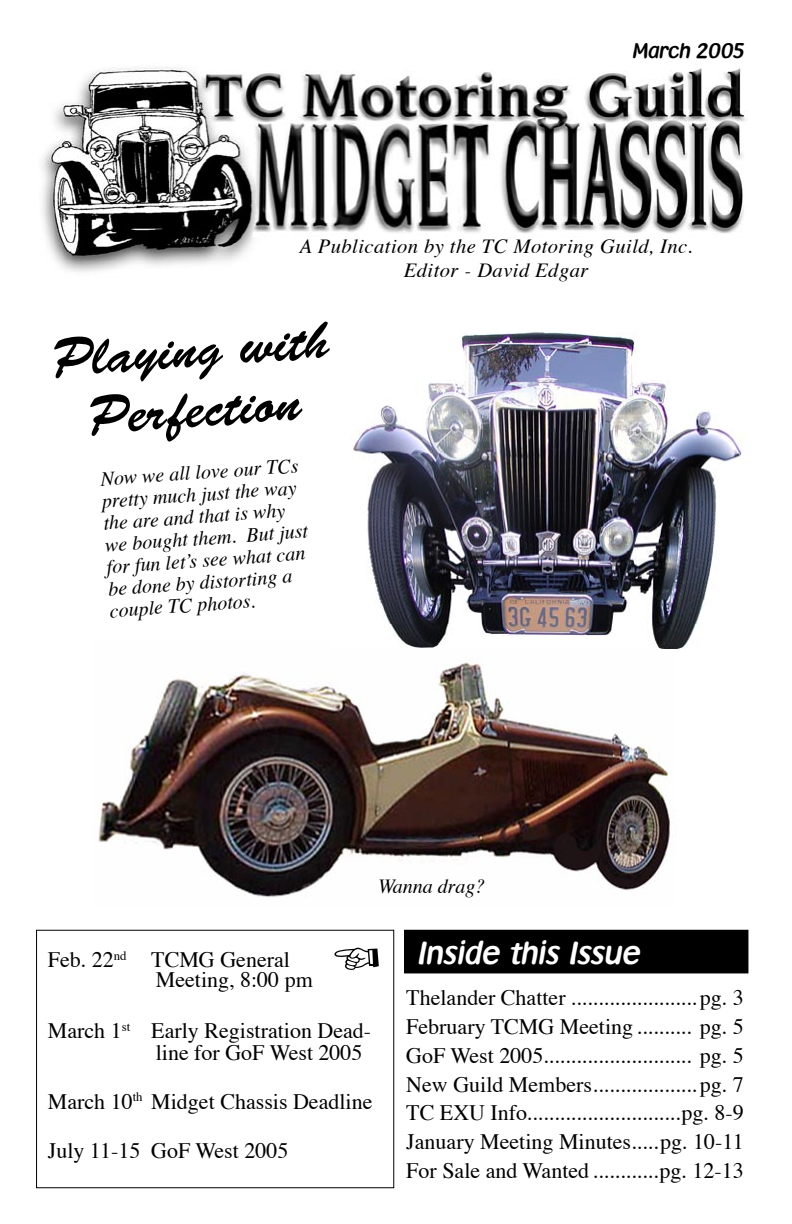
<style>
.page{position:relative;width:792px;height:1224px;background:#fff}
.page>*{position:absolute;margin:0;border:0;box-sizing:border-box;transform-origin:0 0}
.t1{font:54px/60px "Brush Script Std";color:#000;text-align:center}
.t2{font:italic 30px "Pooh";color:#fff}
.t3{font:22px/28.8px "Times";color:#000}
.t4{font:italic 20px/22px "Times";letter-spacing:.02em;color:#000;text-align:center}
.t5{font:italic 20px "Times";color:#000}
.t6{font:italic 20px "Pooh";color:#000}
</style>
<div class="page">
<img style="left:42px;top:67px;width:704px;height:205px">
<div style="left:405px;top:930px;width:343px;height:43px;background:#000"></div>
<img style="left:98px;top:648px;width:579px;height:249px">
<img style="left:353px;top:332px;width:389px;height:316px">
<p class="t6" style="left:632px;top:37px;width:117px">March 2005</p>
<p class="t4" style="left:299px;top:236px;width:395px;line-height:24px">A Publication by the TC Motoring Guild, Inc.<br>Editor - David Edgar</p>
<h1 class="t1" style="left:50px;top:330px;width:279px;rotate:-4deg">Playing with<br>Perfection</h1>
<p class="t4" style="left:100px;top:469px;width:205px;text-align:left;rotate:-4deg">Now we all love our TCs pretty much just the way the are and that is why we bought them. But just for fun letʼs see what can be done by distorting a couple TC photos.</p>
<p class="t5" style="left:378px;top:874px;width:109px">Wanna drag?</p>
<p class="t3" style="left:156px;top:951px;width:159px;line-height:20px;text-indent:-108px">Feb. 22<sup>nd</sup> TCMG General<br>Meeting, 8:00 pm</p>
<p class="t3" style="left:156px;top:1021px;width:217px;line-height:22px;text-indent:-108px">March 1<sup>st</sup> Early Registration Dead&shy;line for GoF West 2005</p>
<p class="t3" style="left:48px;top:1088px;width:326px">March 10<sup>th</sup> Midget Chassis Deadline</p>
<p class="t3" style="left:48px;top:1137px;width:242px">July 11-15 GoF West 2005</p>
<h2 class="t2" style="left:417px;top:933px;width:231px">Inside this Issue</h2>
<p class="t3" style="left:406px;top:985px;width:339px;text-align:justify">Thelander Chatter .......................pg. 3<br>February TCMG Meeting .......... pg. 5<br>GoF West 2005 ........................... pg. 5<br>New Guild Members ...................pg. 7<br>TC EXU Info ............................pg. 8-9<br>January Meeting Minutes .....pg. 10-11<br>For Sale and Wanted ............pg. 12-13</p>
</div>
